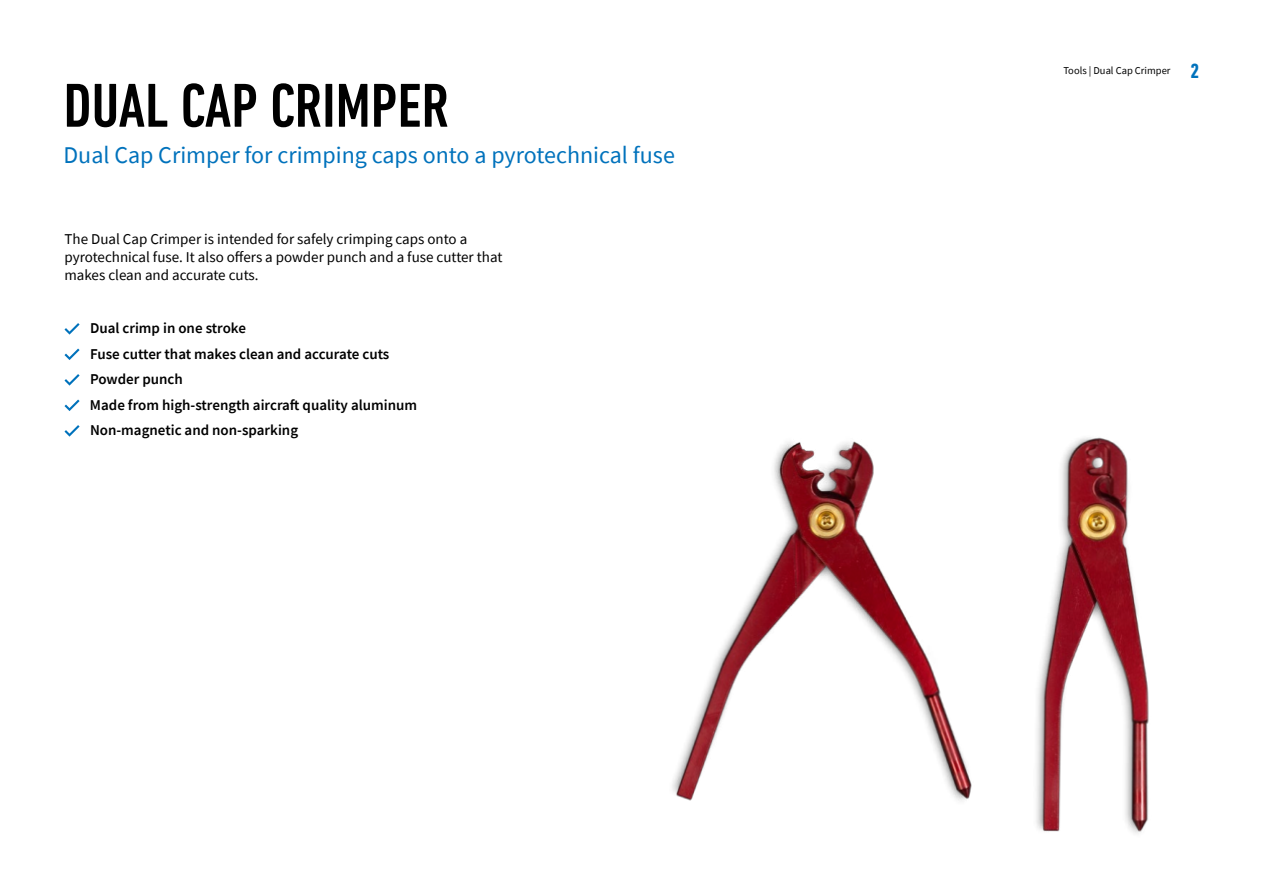
<style>
.page{position:relative;width:1263px;height:893px;background:#fff}
.page>*{position:absolute;margin:0;border:0;box-sizing:border-box;transform-origin:0 0}
.t1{font:500 condensed 63px "DIN Next LT Pro";color:#000}
.t2{font:24px "Source Sans Pro";color:#0072bc}
.t3{font:700 condensed 21px "DIN Next LT Pro";color:#0072bc}
.t4{font:600 15px/25.5px "Source Sans Pro";color:#000}
.t5{font:15px/18px "Source Sans Pro";color:#000}
.t6{font:10.5px "Source Sans Pro";color:#000}
</style>
<div class="page">
<svg style="left:64px;top:323px;width:16px;height:12px"></svg>
<svg style="left:64px;top:349px;width:16px;height:11px"></svg>
<svg style="left:64px;top:374px;width:16px;height:12px"></svg>
<svg style="left:64px;top:400px;width:16px;height:11px"></svg>
<svg style="left:64px;top:425px;width:16px;height:12px"></svg>
<img style="left:672px;top:441px;width:300px;height:360px">
<img style="left:1036px;top:437px;width:113px;height:397px">
<h1 class="t1" style="left:64px;top:70px;width:387px">DUAL CAP CRIMPER</h1>
<h2 class="t2" style="left:64px;top:139px;width:613px">Dual Cap Crimper for crimping caps onto a pyrotechnical fuse</h2>
<p class="t5" style="left:64px;top:230px;width:439px">The Dual Cap Crimper is intended for safely crimping caps onto a pyrotechnical fuse It. also offers a powder punch and a fuse cutter that makes clean and accurate cuts.</p>
<p class="t4" style="left:90px;top:315px;width:329px">Dual crimp in one stroke<br>Fuse cutter that makes clean and accurate cuts Powder punch<br>Made from high-strength aircraft quality aluminum Non-magnetic and non-sparking</p>
<p class="t6" style="left:1063px;top:64px;width:109px">Tools | Dual Cap Crimper</p>
<h3 class="t3" style="left:1190px;top:59px;width:10px">2</h3>
</div>
